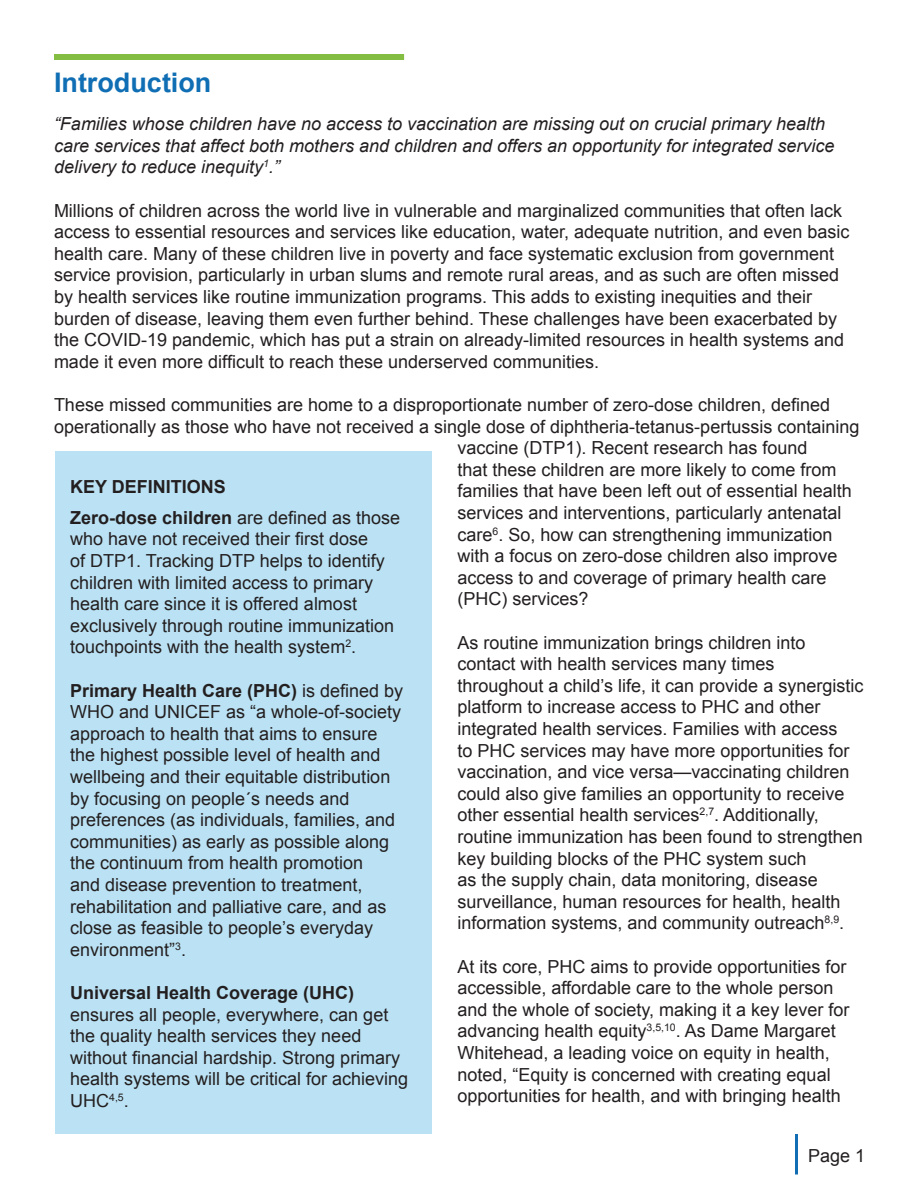
<style>
.page{position:relative;width:918px;height:1188px;background:#fff}
.page>*{position:absolute;margin:0;border:0;box-sizing:border-box;transform-origin:0 0}
.t1{font:700 27px "Arial";color:#0f6eb4}
.t2{font:18px/21.6px "Arial";color:#231f20}
.t3{font:italic 18px/21.6px "Arial";color:#231f20}
.t4{font:700 18px "Arial";color:#231f20}
.s1{font-weight:700}
</style>
<div class="page">
<hr style="left:795px;top:1134px;width:3px;height:40px;background:#116eb5">
<div style="left:54px;top:54px;width:350px;height:6px;background:#83bd41"></div>
<div style="left:56px;top:452px;width:376px;height:682px;background:#bbe2f4"></div>
<p class="t1" style="left:54px;top:64px;width:159px">Introduction</p>
<p class="t3" style="left:54px;top:113px;width:782px">“Families whose children have no access to vaccination are missing out on crucial primary health care services that affect both mothers and children and offers an opportunity for integrated service delivery to reduce inequity<sup>1</sup>.”</p>
<p class="t2" style="left:54px;top:200px;width:797px">Millions of children across the world live in vulnerable and marginalized communities that often lack access to essential resources and services like education, water, adequate nutrition, and even basic health care. Many of these children live in poverty and face systematic exclusion from government service provision, particularly in urban slums and remote rural areas, and as such are often missed by health services like routine immunization programs. This adds to existing inequities and their burden of disease, leaving them even further behind. These challenges have been exacerbated by the COVID-19 pandemic, which has put a strain on already-limited resources in health systems and made it even more difficult to reach these underserved communities.</p>
<p class="t2" style="left:54px;top:394px;width:778px">These missed communities are home to a disproportionate number of zero-dose children, defined</p>
<p class="t2" style="left:54px;top:416px;width:807px">operationally as those who have not received a single dose of diphtheria-tetanus-pertussis containing</p>
<p class="t2" style="left:458px;top:437px;width:352px">vaccine (DTP1). Recent research has found</p>
<p class="t2" style="left:458px;top:459px;width:381px">that these children are more likely to come from</p>
<p class="t2" style="left:458px;top:480px;width:396px">families that have been left out of essential health</p>
<p class="t2" style="left:458px;top:502px;width:386px">services and interventions, particularly antenatal</p>
<p class="t2" style="left:458px;top:524px;width:377px">care<sup>6</sup>. So, how can strengthening immunization</p>
<p class="t2" style="left:458px;top:545px;width:382px">with a focus on zero-dose children also improve</p>
<p class="t2" style="left:458px;top:567px;width:371px">access to and coverage of primary health care</p>
<p class="t2" style="left:458px;top:588px;width:133px">(PHC) services?</p>
<p class="t2" style="left:458px;top:632px;width:407px">As routine immunization brings children into contact with health services many times throughout a child’s life, it can provide a synergistic platform to increase access to PHC and other integrated health services. Families with access<br>to PHC services may have more opportunities for vaccination, and vice versa—vaccinating children could also give families an opportunity to receive other essential health services<sup>2,7</sup>. Additionally, routine immunization has been found to strengthen key building blocks of the PHC system such<br>as the supply chain, data monitoring, disease surveillance, human resources for health, health information systems, and community outreach<sup>8,9</sup>.</p>
<p class="t2" style="left:458px;top:956px;width:393px">At its core, PHC aims to provide opportunities for accessible, affordable care to the whole person and the whole of society, making it a key lever for advancing health equity<sup>3,5,10</sup>. As Dame Margaret Whitehead, a leading voice on equity in health, noted, “Equity is concerned with creating equal opportunities for health, and with bringing health</p>
<p class="t4" style="left:70px;top:475px;width:157px">KEY DEFINITIONS</p>
<p class="t2" style="left:70px;top:507px;width:332px"><span class="s1">Zero-dose children</span> are defined as those who have not received their first dose<br>of DTP1. Tracking DTP helps to identify children with limited access to primary health care since it is offered almost exclusively through routine immunization touchpoints with the health system<sup>2</sup>.</p>
<p class="t2" style="left:70px;top:680px;width:335px"><span class="s1">Primary Health Care (PHC)</span> is defined by WHO and UNICEF as “a whole-of-society approach to health that aims to ensure the highest possible level of health and wellbeing and their equitable distribution by focusing on people´s needs and preferences (as individuals, families, and communities) as early as possible along the continuum from health promotion<br>and disease prevention to treatment, rehabilitation and palliative care, and as close as feasible to people’s everyday environment”<sup>3</sup>.</p>
<p class="t2" style="left:70px;top:982px;width:340px"><span class="s1">Universal Health Coverage (UHC) </span>ensures all people, everywhere, can get the quality health services they need without financial hardship. Strong primary health systems will be critical for achieving UHC<sup>4,5</sup>.</p>
<p class="t2" style="left:808px;top:1145px;width:59px">Page 1</p>
</div>
